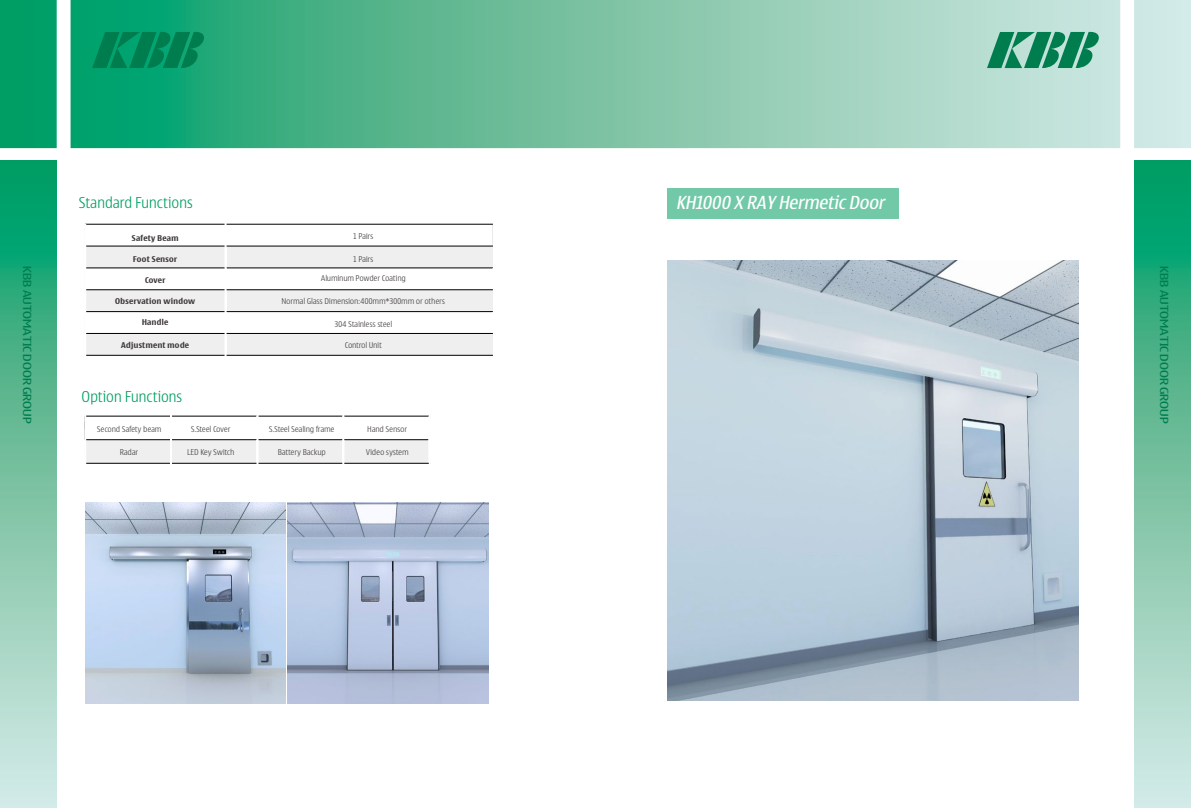
<style>
.page{position:relative;width:1191px;height:808px;background:#fff}
.page>*{position:absolute;margin:0;border:0;box-sizing:border-box;transform-origin:0 0}
.t1{font:italic 18px "Nokia Large";color:#fff}
.t2{font:300 15px "Nokia Large";letter-spacing:.05em;color:#009f62}
.t3{font:11.2px "Nokia Large";color:#007d4f;scale:1.25 1}
.t4{font:300 8px "Nokia Large";letter-spacing:.05em;color:#3e3a39}
.t5{font:700 8px "Nokia Large";letter-spacing:.05em;color:#3e3a39}
</style>
<div class="page">
<svg style="left:0;top:0;width:1191px;height:148px;background:#75c3a5"></svg>
<svg style="left:0;top:161px;width:57px;height:647px;background:#70c2a3"></svg>
<svg style="left:1134px;top:161px;width:57px;height:647px;background:#70c2a3"></svg>
<svg style="left:92px;top:32px;width:112px;height:36px;background:#028a5b"></svg>
<svg style="left:987px;top:32px;width:112px;height:36px;background:#429f7e"></svg>
<svg style="left:86px;top:224px;width:407px;height:131px"></svg>
<hr style="left:85px;top:311px;width:141px;height:1px;background:#000">
<hr style="left:226px;top:311px;width:268px;height:1px;background:#000">
<hr style="left:225px;top:312px;width:2px;height:21px;background:#fff">
<hr style="left:492px;top:312px;width:2px;height:21px;background:#fff">
<hr style="left:85px;top:333px;width:141px;height:1px;background:#000">
<hr style="left:226px;top:333px;width:268px;height:1px;background:#000">
<hr style="left:85px;top:355px;width:141px;height:1px;background:#000">
<hr style="left:226px;top:355px;width:267px;height:1px;background:#000">
<hr style="left:493px;top:220px;width:2px;height:138px;background:#fff">
<hr style="left:224px;top:220px;width:2px;height:138px;background:#fff">
<hr style="left:84px;top:224px;width:2px;height:134px;background:#fff">
<hr style="left:85px;top:463px;width:86px;height:1px;background:#000">
<hr style="left:171px;top:463px;width:86px;height:1px;background:#000">
<hr style="left:257px;top:463px;width:86px;height:1px;background:#000">
<hr style="left:343px;top:463px;width:87px;height:1px;background:#000">
<svg style="left:86px;top:416px;width:343px;height:47px"></svg>
<hr style="left:84px;top:414px;width:2px;height:58px;background:#fff">
<hr style="left:170px;top:412px;width:2px;height:66px;background:#fff">
<hr style="left:256px;top:412px;width:2px;height:66px;background:#fff">
<hr style="left:342px;top:412px;width:2px;height:66px;background:#fff">
<hr style="left:429px;top:412px;width:2px;height:98px;background:#fff">
<img style="left:85px;top:502px;width:201px;height:201px">
<img style="left:288px;top:502px;width:200px;height:201px">
<div style="left:667px;top:188px;width:231px;height:30px;background:#71c9a7"></div>
<img style="left:667px;top:260px;width:411px;height:440px">
<h2 class="t2" style="left:79px;top:195px;width:115px">Standard Functions</h2>
<h1 class="t1" style="left:676px;top:192px;width:213px">KH1000 X RAY Hermetic Door</h1>
<p class="t4" style="left:353px;top:232px;width:21px">1 Pairs</p>
<p class="t4" style="left:353px;top:255px;width:21px">1 Pairs</p>
<p class="t4" style="left:321px;top:274px;width:86px">Aluminum Powder Coating</p>
<p class="t4" style="left:282px;top:297px;width:164px">Normal Glass Dimension:400mm*300mm or others</p>
<p class="t4" style="left:335px;top:320px;width:59px">304 Stainless steel</p>
<p class="t4" style="left:345px;top:341px;width:38px">Control Unit</p>
<p class="t5" style="left:132px;top:233px;width:48px">Safety Beam</p>
<p class="t5" style="left:133px;top:254px;width:46px">Foot Sensor</p>
<p class="t5" style="left:145px;top:275px;width:22px">Cover</p>
<p class="t5" style="left:115px;top:296px;width:81px">Observation window</p>
<p class="t5" style="left:142px;top:317px;width:28px">Handle</p>
<p class="t5" style="left:121px;top:340px;width:69px">Adjustment mode</p>
<h3 class="t3" style="left:34px;top:266px;width:127px;rotate:90deg">KBB AUTOMATIC DOOR GROUP</h3>
<h3 class="t3" style="left:1170px;top:266px;width:127px;rotate:90deg">KBB AUTOMATIC DOOR GROUP</h3>
<h2 class="t2" style="left:82px;top:388px;width:101px">Option Functions</h2>
<p class="t4" style="left:97px;top:425px;width:66px">Second Safety beam</p>
<p class="t4" style="left:120px;top:448px;width:20px">Radar</p>
<p class="t4" style="left:191px;top:425px;width:41px">S.Steel Cover</p>
<p class="t4" style="left:187px;top:448px;width:48px">LED Key Switch</p>
<p class="t4" style="left:269px;top:425px;width:67px">S.Steel Sealing frame</p>
<p class="t4" style="left:278px;top:448px;width:49px">Battery Backup</p>
<p class="t4" style="left:367px;top:425px;width:41px">Hand Sensor</p>
<p class="t4" style="left:366px;top:448px;width:44px">Video system</p>
</div>
